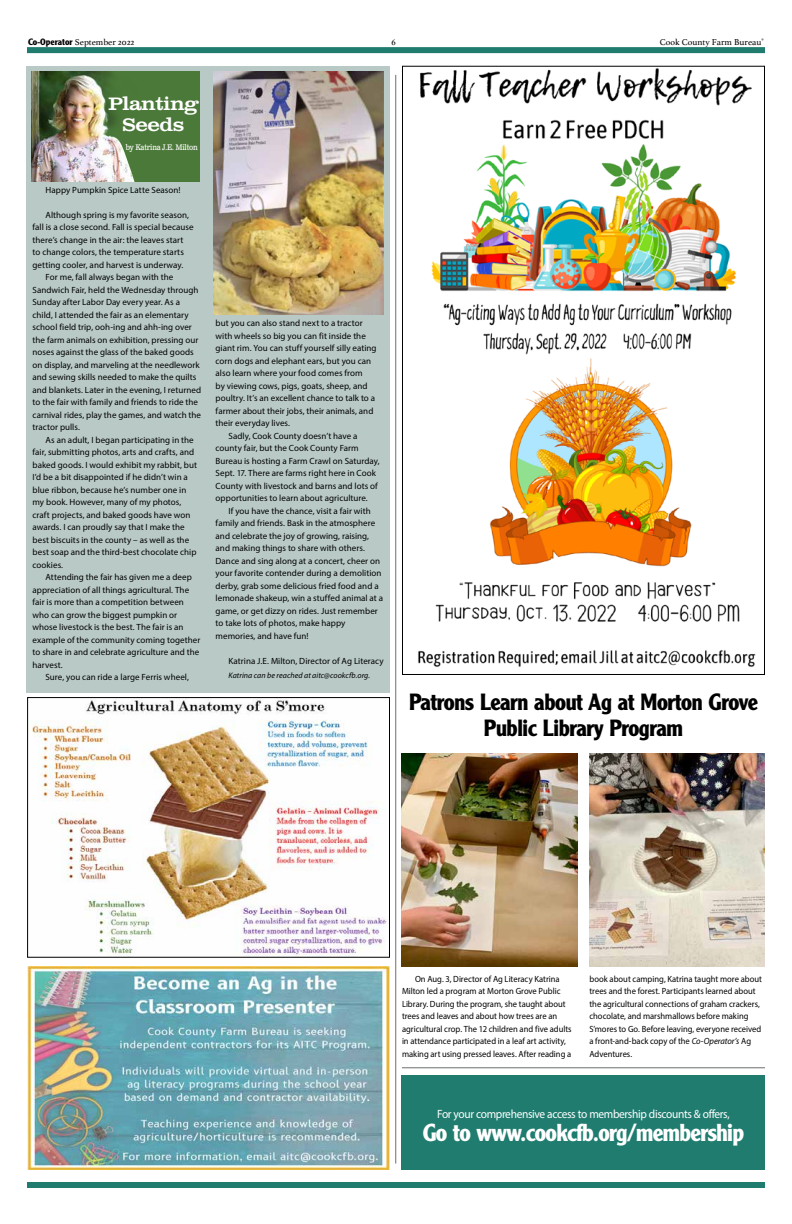
<style>
.page{position:relative;width:792px;height:1224px;background:#fff}
.page>*{position:absolute;margin:0;border:0;box-sizing:border-box;transform-origin:0 0}
.t1{font:700 24px "Clearface Gothic LH";letter-spacing:-.03em;color:#fff;scale:.95 1}
.t2{font:700 23px/26px "Clearface Gothic LH";letter-spacing:-.02em;color:#000;text-align:center;scale:.95 1}
.t3{font:500 18px/21px "Clarendon Wide";letter-spacing:-.025em;color:#fff;text-align:center}
.t4{font:12px "Myriad Pro";letter-spacing:-.03em;color:#fff;scale:.95 1}
.t5{font:9px "Myriad Pro";color:#000}
.t6{font:9px/12.5px "Myriad Pro";color:#000;scale:.95 1}
.t7{font:9px "Athelas";color:#000}
.t8{font:italic 8px "Myriad Pro";letter-spacing:.005em;color:#000}
.t9{font:8px "Clarendon Text Pro";letter-spacing:-.025em;color:#fff;scale:.88 1}
.s1{font-family:"Clearface Gothic LH";font-weight:700}
.s2{font-style:italic}
</style>
<div class="page">
<div style="left:27px;top:47px;width:738px;height:6px;background:#1f7c6f"></div>
<div style="left:27px;top:1182px;width:738px;height:6px;background:#1f7c6f"></div>
<div style="left:27px;top:66px;width:363px;height:627px;background:#b9cac6"></div>
<div style="left:31px;top:71px;width:168px;height:111px;background:#4b7939"></div>
<img style="left:31px;top:71px;width:104px;height:111px">
<img style="left:53px;top:76px;width:28px;height:44px">
<img style="left:214px;top:71px;width:170px;height:244px">
<hr style="left:396px;top:75px;width:1px;height:1089px;background:#6d6e71">
<img style="left:418px;top:68px;width:338px;height:599px">
<hr style="left:402px;top:1068px;width:363px;height:1px;background:#6d6e71">
<img style="left:402px;top:754px;width:175px;height:212px">
<img style="left:589px;top:754px;width:176px;height:212px">
<img style="left:30px;top:699px;width:357px;height:257px">
<div style="left:27px;top:697px;width:363px;height:261px;border:1px solid #000"></div>
<img style="left:27px;top:966px;width:363px;height:204px">
<div style="left:402px;top:1076px;width:363px;height:94px;background:#1f7c6f"></div>
<p class="t7" style="left:28px;top:35px;width:108px"><span class="s1">Co-Operator</span> September 2022</p>
<p class="t7" style="left:392px;top:35px;width:6px">6</p>
<p class="t7" style="left:660px;top:35px;width:105px">Cook County Farm Bureau<sup>®</sup></p>
<h3 class="t3" style="left:108px;top:94px;width:92px">Planting<br>Seeds</h3>
<p class="t9" style="left:126px;top:142px;width:83px">by Katrina J.E. Milton</p>
<p class="t5" style="left:46px;top:184px;width:137px">Happy Pumpkin Spice Latte Season!</p>
<p class="t5" style="left:46px;top:209px;width:145px">Although spring is my favorite season,</p>
<p class="t5" style="left:33px;top:222px;width:162px">fall is a close second. Fall is special because</p>
<p class="t5" style="left:33px;top:234px;width:152px">there’s change in the air: the leaves start</p>
<p class="t5" style="left:33px;top:247px;width:153px">to change colors, the temperature starts</p>
<p class="t5" style="left:33px;top:259px;width:152px">getting cooler, and harvest is underway.</p>
<p class="t5" style="left:46px;top:272px;width:129px">For me, fall always began with the</p>
<p class="t5" style="left:33px;top:284px;width:167px">Sandwich Fair, held the Wednesday through</p>
<p class="t5" style="left:33px;top:297px;width:149px">Sunday after Labor Day every year. As a</p>
<p class="t5" style="left:33px;top:309px;width:158px">child, I attended the fair as an elementary</p>
<p class="t5" style="left:33px;top:322px;width:161px">school field trip, ooh-ing and ahh-ing over</p>
<p class="t5" style="left:33px;top:334px;width:167px">the farm animals on exhibition, pressing our</p>
<p class="t5" style="left:33px;top:347px;width:163px">noses against the glass of the baked goods</p>
<p class="t5" style="left:33px;top:359px;width:169px">on display, and marveling at the needlework</p>
<p class="t5" style="left:33px;top:372px;width:165px">and sewing skills needed to make the quilts</p>
<p class="t5" style="left:33px;top:384px;width:170px">and blankets. Later in the evening, I returned</p>
<p class="t5" style="left:33px;top:397px;width:167px">to the fair with family and friends to ride the</p>
<p class="t5" style="left:33px;top:409px;width:170px">carnival rides, play the games, and watch the</p>
<p class="t5" style="left:33px;top:422px;width:49px">tractor pulls.</p>
<p class="t5" style="left:46px;top:434px;width:150px">As an adult, I began participating in the</p>
<p class="t5" style="left:33px;top:447px;width:163px">fair, submitting photos, arts and crafts, and</p>
<p class="t5" style="left:33px;top:459px;width:166px">baked goods. I would exhibit my rabbit, but</p>
<p class="t5" style="left:33px;top:472px;width:157px">I’d be a bit disappointed if he didn’t win a</p>
<p class="t5" style="left:33px;top:484px;width:155px">blue ribbon, because he’s number one in</p>
<p class="t5" style="left:33px;top:497px;width:150px">my book. However, many of my photos,</p>
<p class="t5" style="left:33px;top:509px;width:159px">craft projects, and baked goods have won</p>
<p class="t5" style="left:33px;top:522px;width:154px">awards. I can proudly say that I make the</p>
<p class="t5" style="left:33px;top:534px;width:158px">best biscuits in the county – as well as the</p>
<p class="t5" style="left:33px;top:547px;width:165px">best soap and the third-best chocolate chip</p>
<p class="t5" style="left:33px;top:559px;width:32px">cookies.</p>
<p class="t5" style="left:46px;top:572px;width:148px">Attending the fair has given me a deep</p>
<p class="t5" style="left:33px;top:584px;width:158px">appreciation of all things agricultural. The</p>
<p class="t5" style="left:33px;top:597px;width:153px">fair is more than a competition between</p>
<p class="t5" style="left:33px;top:609px;width:146px">who can grow the biggest pumpkin or</p>
<p class="t5" style="left:33px;top:622px;width:152px">whose livestock is the best. The fair is an</p>
<p class="t5" style="left:33px;top:634px;width:169px">example of the community coming together</p>
<p class="t5" style="left:33px;top:647px;width:168px">to share in and celebrate agriculture and the</p>
<p class="t5" style="left:33px;top:659px;width:32px">harvest.</p>
<p class="t5" style="left:46px;top:672px;width:145px">Sure, you can ride a large Ferris wheel,</p>
<p class="t5" style="left:216px;top:318px;width:149px">but you can also stand next to a tractor</p>
<p class="t5" style="left:216px;top:330px;width:152px">with wheels so big you can fit inside the</p>
<p class="t5" style="left:216px;top:343px;width:162px">giant rim. You can stuff yourself silly eating</p>
<p class="t5" style="left:216px;top:355px;width:157px">corn dogs and elephant ears, but you can</p>
<p class="t5" style="left:216px;top:368px;width:149px">also learn where your food comes from</p>
<p class="t5" style="left:216px;top:380px;width:153px">by viewing cows, pigs, goats, sheep, and</p>
<p class="t5" style="left:216px;top:393px;width:161px">poultry. It’s an excellent chance to talk to a</p>
<p class="t5" style="left:216px;top:405px;width:159px">farmer about their jobs, their animals, and</p>
<p class="t5" style="left:216px;top:418px;width:76px">their everyday lives.</p>
<p class="t5" style="left:229px;top:430px;width:130px">Sadly, Cook County doesn’t have a</p>
<p class="t5" style="left:216px;top:443px;width:145px">county fair, but the Cook County Farm</p>
<p class="t5" style="left:216px;top:455px;width:165px">Bureau is hosting a Farm Crawl on Saturday,</p>
<p class="t5" style="left:216px;top:468px;width:162px">Sept. 17. There are farms right here in Cook</p>
<p class="t5" style="left:216px;top:480px;width:164px">County with livestock and barns and lots of</p>
<p class="t5" style="left:216px;top:493px;width:154px">opportunities to learn about agriculture.</p>
<p class="t5" style="left:229px;top:505px;width:144px">If you have the chance, visit a fair with</p>
<p class="t5" style="left:216px;top:518px;width:161px">family and friends. Bask in the atmosphere</p>
<p class="t5" style="left:216px;top:530px;width:155px">and celebrate the joy of growing, raising,</p>
<p class="t5" style="left:216px;top:543px;width:151px">and making things to share with others.</p>
<p class="t5" style="left:216px;top:555px;width:166px">Dance and sing along at a concert, cheer on</p>
<p class="t5" style="left:216px;top:568px;width:167px">your favorite contender during a demolition</p>
<p class="t5" style="left:216px;top:580px;width:165px">derby, grab some delicious fried food and a</p>
<p class="t5" style="left:216px;top:593px;width:169px">lemonade shakeup, win a stuffed animal at a</p>
<p class="t5" style="left:216px;top:605px;width:164px">game, or get dizzy on rides. Just remember</p>
<p class="t5" style="left:216px;top:618px;width:131px">to take lots of photos, make happy</p>
<p class="t5" style="left:216px;top:630px;width:94px">memories, and have fun!</p>
<p class="t5" style="left:229px;top:655px;width:157px">Katrina J.E. Milton, Director of Ag Literacy</p>
<p class="t8" style="left:229px;top:670px;width:143px">Katrina can be reached at aitc@cookcfb.org.</p>
<h2 class="t2" style="left:409px;top:689px;width:369px">Patrons Learn about Ag at Morton Grove<br>Public Library Program</h2>
<p class="t6" style="left:402px;top:972px;width:180px;text-indent:13px">On Aug. 3, Director of Ag Literacy Katrina Milton led a program at Morton Grove Public Library. During the program, she taught about trees and leaves and about how trees are an agricultural crop. The 12 children and five adults in attendance participated in a leaf art activity, making art using pressed leaves. After reading a</p>
<p class="t6" style="left:589px;top:972px;width:183px">book about camping, Katrina taught more about trees and the forest. Participants learned about the agricultural connections of graham crackers, chocolate, and marshmallows before making S’mores to Go. Before leaving, everyone received a front-and-back copy of the <span class="s2">Co-Operator’s</span> Ag Adventures.</p>
<h3 class="t4" style="left:437px;top:1107px;width:309px">For your comprehensive access to membership discounts &amp; offers,</h3>
<h1 class="t1" style="left:423px;top:1119px;width:340px">Go to www.cookcfb.org/membership</h1>
</div>
